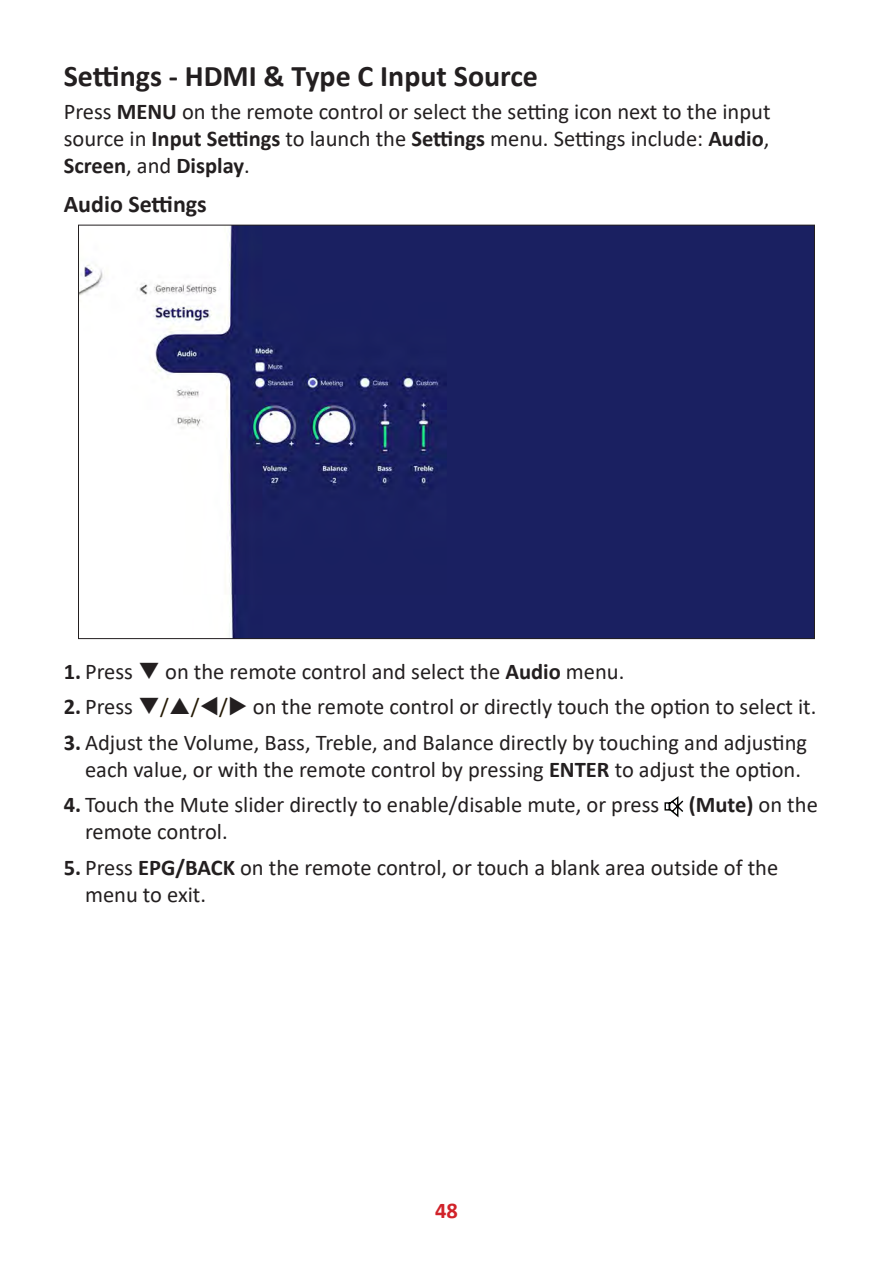
<style>
.page{position:relative;width:893px;height:1263px;background:#fff}
.page>*{position:absolute;margin:0;border:0;box-sizing:border-box;transform-origin:0 0}
.Heading_2{font:700 30px "Calibri";color:#231f20}
.Heading_3{font:700 24px "Calibri";color:#231f20}
.Body{font:22.5px/27px "Calibri";color:#231f20;text-align:justify}
.t1{font:700 22.5px "Calibri";color:#231f20}
.t2{font:700 22.5px "Calibri";color:#d1232a}
.s1{font-weight:700}
.s2{color:#251a05}
.s3{font-weight:400}
</style>
<div class="page">
<img style="left:80px;top:227px;width:733px;height:410px">
<svg style="left:664px;top:796px;width:19px;height:21px"></svg>
<p class="Heading_2" style="left:64px;top:55px;width:476px">Settings - HDMI &amp; Type C Input Source</p>
<p class="Body" style="left:64px;top:97px;width:708px">Press <span class="s1">MENU</span> on the remote control or select the setting icon next to the input source in <span class="s1">Input Settings</span> to launch the <span class="s1">Settings</span> menu. Settings include: <span class="s1">Audio</span>, <span class="s1">Screen</span>, and <span class="s1">Display</span>.</p>
<p class="Heading_3" style="left:64px;top:187px;width:145px">Audio Settings</p>
<p class="Body" style="left:64px;top:657px;width:562px"><span class="s1">1.</span> Press ❑ on the remote control and select the <span class="s1">Audio</span> menu.</p>
<p class="Body" style="left:64px;top:692px;width:754px"><span class="s1">2.</span> Press ❑<span class="s2">/ /</span>▼<span class="s2">/</span>◆ on the remote control or directly touch the option to select it.</p>
<p class="Body" style="left:64px;top:728px;width:745px;text-align:right"><span class="s1">3.</span> Adjust the Volume, Bass, Treble, and Balance directly by touching and adjusting each value, or with the remote control by pressing <span class="s1">ENTER</span> to adjust the option.</p>
<p class="Body" style="left:64px;top:790px;width:597px"><span class="s1">4.</span> Touch the Mute slider directly to enable/disable mute, or press</p>
<p class="t1" style="left:689px;top:789px;width:131px">(Mute) <span class="s3">on the</span></p>
<p class="Body" style="left:85px;top:817px;width:144px">remote control.</p>
<p class="Body" style="left:85px;top:853px;width:695px;text-indent:-21px"><span class="s1">5.</span> Press <span class="s1">EPG/BACK</span> on the remote control, or touch a blank area outside of the menu to exit.</p>
<p class="t2" style="left:435px;top:1194px;width:24px">48</p>
</div>
